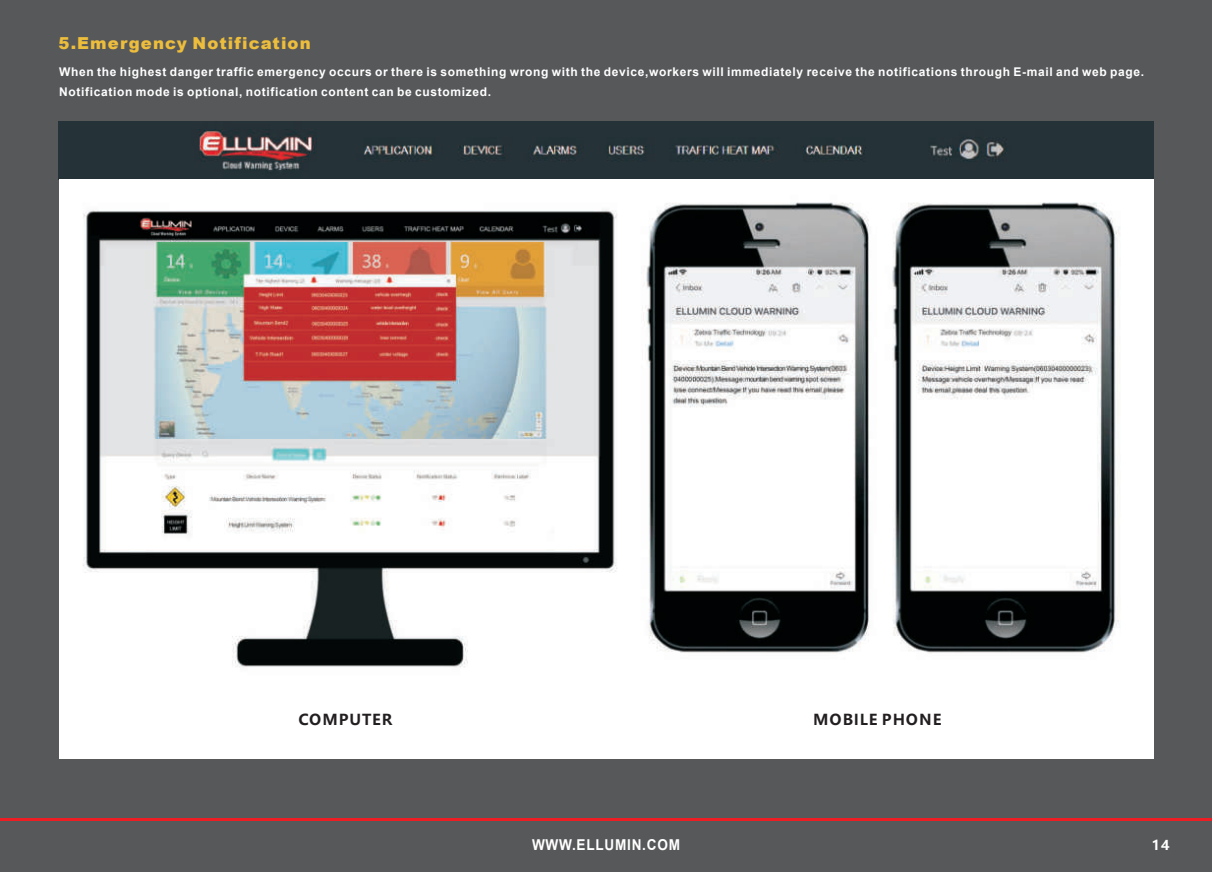
<style>
.page{position:relative;width:1212px;height:872px;background:#57585a}
.page>*{position:absolute;margin:0;border:0;box-sizing:border-box;transform-origin:0 0}
.t1{font:italic 900 16.5px "Arial";letter-spacing:.065em;color:#edbd3c}
.t2{font:700 15px "Microsoft Ya Hei";letter-spacing:.06em;color:#231f20}
.t3{font:700 15px "Arial";letter-spacing:.055em;color:#fff;scale:.91 1}
.t4{font:700 13.5px "Microsoft Ya Hei";color:#fff}
.t5{font:700 12px/20.4px "Arial";letter-spacing:.055em;color:#fff}
</style>
<div class="page">
<hr style="left:0;top:818px;width:1212px;height:3px;background:#ee1d23">
<img style="left:59px;top:122px;width:1094px;height:561px">
<div style="left:59px;top:683px;width:1094px;height:76px;background:#fff"></div>
<h1 class="t1" style="left:59px;top:31px;width:254px">5.Emergency Notification</h1>
<p class="t5" style="left:59px;top:62px;width:1086px">When the highest danger traffic emergency occurs or there is something wrong with the device,workers will immediately receive the notifications through E-mail and web page.<br>Notification mode is optional, notification content can be customized.</p>
<p class="t2" style="left:298px;top:709px;width:95px">COMPUTER</p>
<p class="t2" style="left:813px;top:709px;width:130px">MOBILE PHONE</p>
<p class="t3" style="left:532px;top:833px;width:164px">WWW.ELLUMIN.COM</p>
<p class="t4" style="left:1152px;top:835px;width:19px">14</p>
</div>
